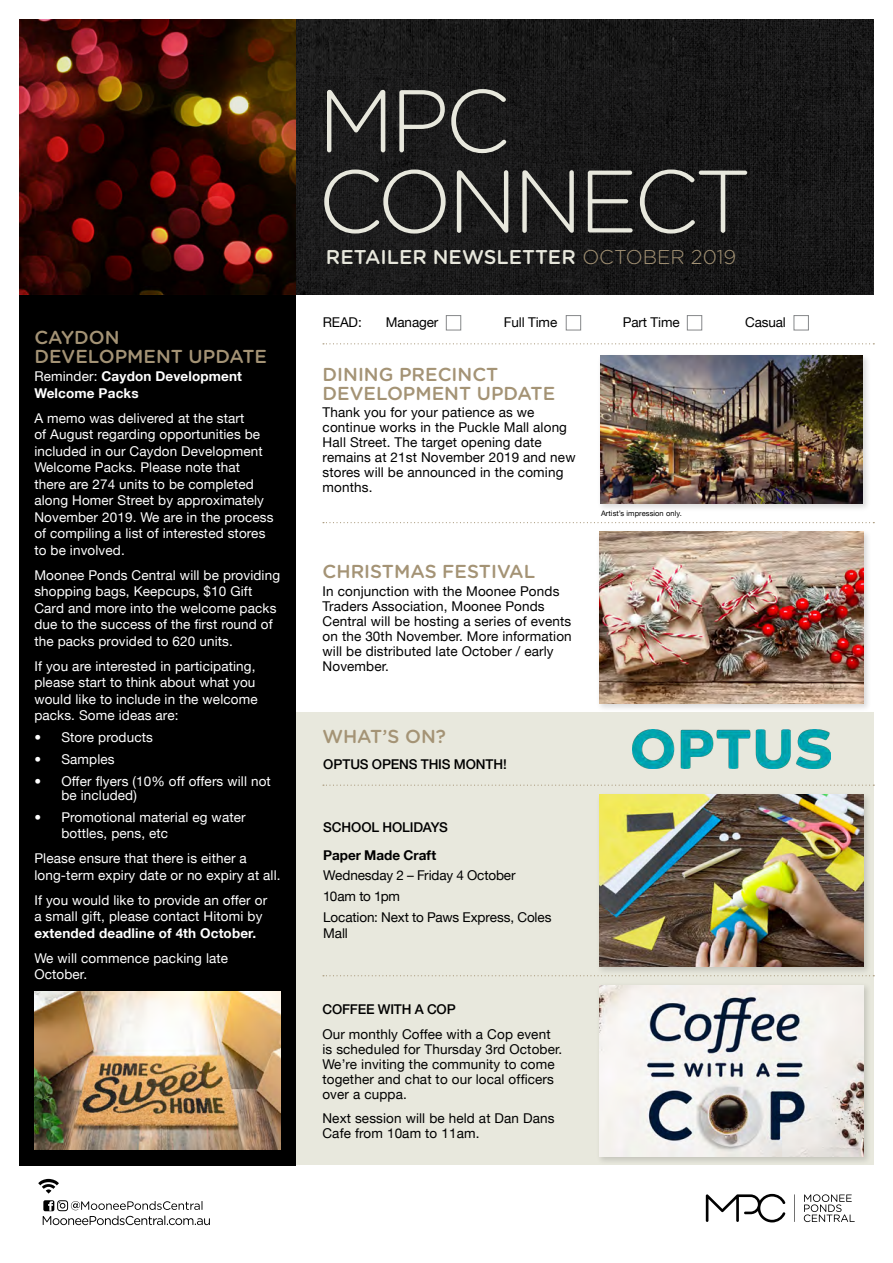
<style>
.page{position:relative;width:893px;height:1263px;background:#fff}
.page>*{position:absolute;margin:0;border:0;box-sizing:border-box;transform-origin:0 0}
.t1{font:300 88.5px/80.4px "Gotham Rounded";letter-spacing:-.05em;color:#e8e8dd}
.t2{font:500 19.95px "Gotham Rounded";color:#e8e8dd}
.t3{font:500 18.75px/18.8px "Gotham Rounded";color:#a49375}
.t4{font:13.5px/16.5px "Helvetica Neue LT";letter-spacing:.01em;color:#fff}
.t5{font:13.5px/15px "Helvetica Neue LT";letter-spacing:.01em;color:#000}
.t6{font:13.5px/20.7px "Helvetica Neue LT";letter-spacing:-.01em;color:#000}
.t7{font:700 13.5px/16.5px "Helvetica Neue LT";letter-spacing:.01em;color:#fff}
.t8{font:500 13.5px "Helvetica Neue LT";letter-spacing:-.01em;color:#000}
.t9{font:700 13.5px "Helvetica Neue LT";color:#000}
.t10{font:7.5px "Helvetica Neue LT";letter-spacing:.01em;color:#000}
.s1{font-weight:400}
.s2{font-weight:300;color:#a49375}
</style>
<div class="page">
<div style="left:295px;top:712px;width:579px;height:453px;background:#e8e8dd"></div>
<svg style="left:706px;top:1194px;width:79px;height:28px"></svg>
<svg style="left:804px;top:1194px;width:51px;height:28px"></svg>
<svg style="left:794px;top:1194px;width:1px;height:28px"></svg>
<svg style="left:38px;top:1179px;width:21px;height:14px"></svg>
<svg style="left:43px;top:1200px;width:167px;height:25px"></svg>
<div style="left:19px;top:294px;width:276px;height:871px;background:#000"></div>
<img style="left:296px;top:19px;width:578px;height:275px">
<div style="left:446px;top:315px;width:15px;height:15px;border:1px solid #86888a"></div>
<div style="left:566px;top:315px;width:15px;height:15px;border:1px solid #86888a"></div>
<div style="left:687px;top:315px;width:15px;height:15px;border:1px solid #86888a"></div>
<div style="left:794px;top:315px;width:15px;height:15px;border:1px solid #86888a"></div>
<svg style="left:323px;top:343px;width:551px;height:1px"></svg>
<div style="left:597px;top:353px;width:274px;height:159px;background:#000;opacity:.15"></div>
<img style="left:600px;top:356px;width:263px;height:148px">
<svg style="left:323px;top:522px;width:551px;height:1px"></svg>
<svg style="left:323px;top:975px;width:551px;height:1px"></svg>
<svg style="left:323px;top:785px;width:551px;height:1px"></svg>
<div style="left:29px;top:986px;width:267px;height:179px;background:#000"></div>
<img style="left:34px;top:992px;width:247px;height:158px">
<div style="left:596px;top:529px;width:276px;height:183px;background:#000;opacity:.15"></div>
<img style="left:599px;top:532px;width:265px;height:172px">
<div style="left:596px;top:982px;width:276px;height:183px;background:#000;opacity:.15"></div>
<img style="left:599px;top:985px;width:265px;height:172px">
<div style="left:596px;top:792px;width:276px;height:183px;background:#000;opacity:.15"></div>
<img style="left:599px;top:795px;width:265px;height:171px">
<svg style="left:19px;top:19px;width:277px;height:275px;background:#3f1208"></svg>
<img style="left:633px;top:729px;width:197px;height:39px">
<h3 class="t3" style="left:34px;top:327px;width:234px">CAYDON<br>DEVELOPMENT UPDATE</h3>
<p class="t7" style="left:34px;top:368px;width:209px"><span class="s1">Reminder:</span> Caydon Development<br>Welcome Packs</p>
<p class="t4" style="left:34px;top:409px;width:241px">A memo was delivered at the start<br>of August regarding opportunities be included in our Caydon Development Welcome Packs. Please note that there are 274 units to be completed along Homer Street by approximately November 2019. We are in the process of compiling a list of interested stores to be involved.</p>
<p class="t4" style="left:34px;top:566px;width:247px">Moonee Ponds Central will be providing shopping bags, Keepcups, $10 Gift Card and more into the welcome packs due to the success of the first round of the packs provided to 620 units.</p>
<p class="t4" style="left:34px;top:657px;width:225px">If you are interested in participating, please start to think about what you would like to include in the welcome packs. Some ideas are:</p>
<p class="t4" style="left:34px;top:729px;width:120px">• Store products</p>
<p class="t4" style="left:34px;top:751px;width:82px">• Samples</p>
<p class="t4" style="left:61px;top:774px;width:211px;line-height:13.5px;text-indent:-27px">• Offer flyers (10% off offers will not be included)</p>
<p class="t4" style="left:61px;top:808px;width:186px;text-indent:-27px">• Promotional material eg water bottles, pens, etc</p>
<p class="t4" style="left:34px;top:850px;width:248px">Please ensure that there is either a long-term expiry date or no expiry at all.</p>
<p class="t4" style="left:34px;top:891px;width:234px">If you would like to provide an offer or a small gift, please contact Hitomi by</p>
<p class="t7" style="left:34px;top:924px;width:223px">extended deadline of 4th October.</p>
<p class="t4" style="left:34px;top:949px;width:195px">We will commence packing late<br>October.</p>
<h1 class="t1" style="left:318px;top:77px;width:435px">MPC<br>CONNECT</h1>
<h2 class="t2" style="left:326px;top:243px;width:412px">RETAILER NEWSLETTER <span class="s2">OCTOBER 2019</span></h2>
<p class="t5" style="left:323px;top:315px;width:40px">READ:</p>
<p class="t6" style="left:386px;top:312px;width:54px">Manager</p>
<p class="t6" style="left:504px;top:312px;width:55px">Full Time</p>
<p class="t6" style="left:623px;top:312px;width:58px">Part Time</p>
<p class="t5" style="left:745px;top:315px;width:42px">Casual</p>
<h3 class="t3" style="left:323px;top:364px;width:234px">DINING PRECINCT<br>DEVELOPMENT UPDATE</h3>
<p class="t5" style="left:323px;top:404px;width:254px">Thank you for your patience as we continue works in the Puckle Mall along<br>Hall Street. The target opening date remains at 21st November 2019 and new stores will be announced in the coming months.</p>
<h3 class="t3" style="left:323px;top:561px;width:214px">CHRISTMAS FESTIVAL</h3>
<p class="t5" style="left:323px;top:583px;width:251px">In conjunction with the Moonee Ponds Traders Association, Moonee Ponds Central will be hosting a series of events on the 30th November. More information will be distributed late October / early November.</p>
<h3 class="t3" style="left:322px;top:726px;width:125px">WHAT’S ON?</h3>
<p class="t8" style="left:323px;top:756px;width:185px">OPTUS OPENS THIS MONTH!</p>
<p class="t8" style="left:323px;top:820px;width:126px">SCHOOL HOLIDAYS</p>
<p class="t9" style="left:323px;top:846px;width:114px">Paper Made Craft</p>
<p class="t6" style="left:323px;top:865px;width:230px">Wednesday 2 – Friday 4 October<br>10am to 1pm<br>Location: Next to Paws Express, Coles</p>
<p class="t5" style="left:323px;top:926px;width:26px">Mall</p>
<p class="t10" style="left:601px;top:508px;width:82px">Artist’s impression only.</p>
<p class="t8" style="left:322px;top:1001px;width:135px">COFFEE WITH A COP</p>
<p class="t5" style="left:322px;top:1027px;width:241px">Our monthly Coffee with a Cop event is scheduled for Thursday 3rd October.<br>We’re inviting the community to come together and chat to our local officers over a cuppa.</p>
<p class="t5" style="left:322px;top:1110px;width:234px">Next session will be held at Dan Dans<br>Cafe from 10am to 11am.</p>
</div>
